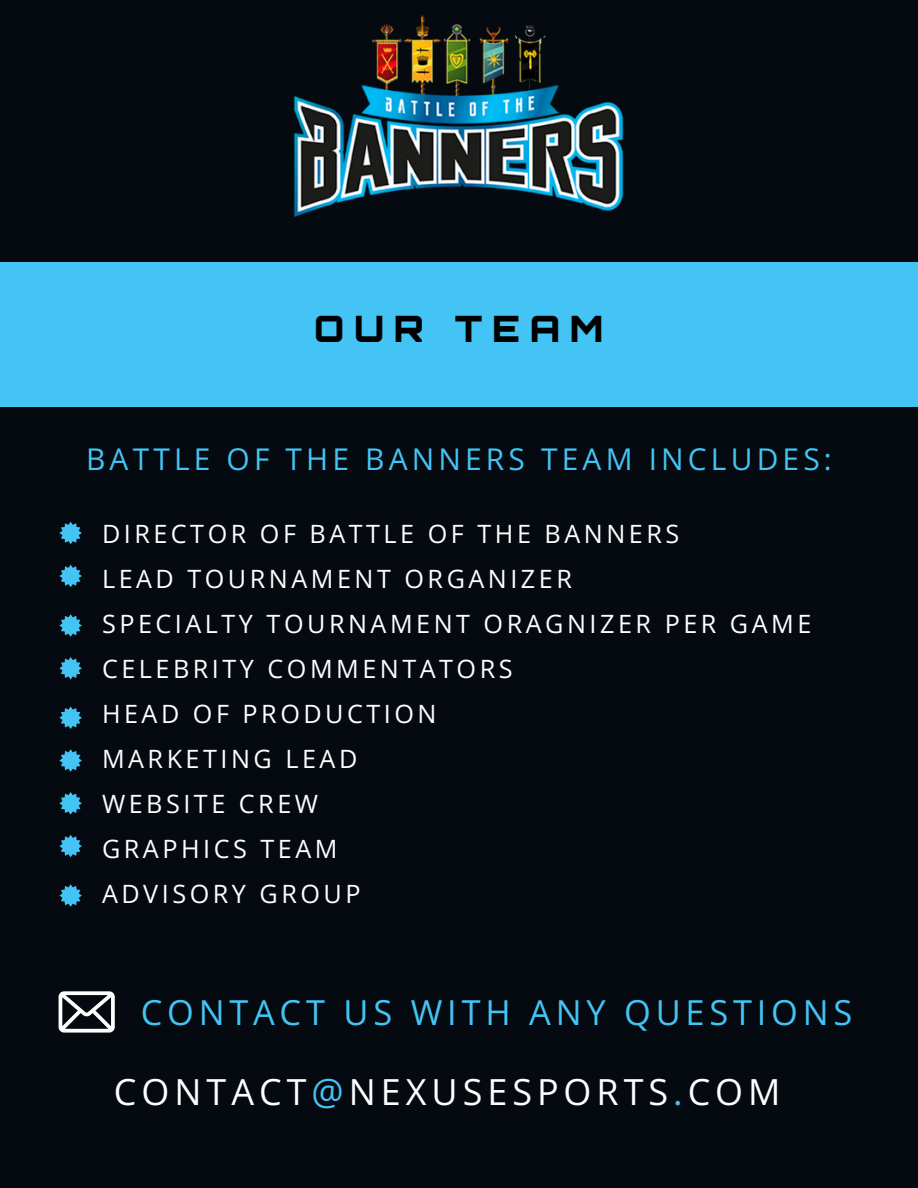
<style>
.page{position:relative;width:918px;height:1188px;background:#050a10}
.page>*{position:absolute;margin:0;border:0;box-sizing:border-box;transform-origin:0 0}
.t1{font:900 36.45px "Orbitron";letter-spacing:.265em;color:#000}
.t2{font:36px "Open Sans";letter-spacing:.14em;color:#fff}
.t3{font:34.35px "Open Sans";letter-spacing:.14em;color:#44c4f4}
.t4{font:30px "Open Sans";letter-spacing:.14em;color:#44c4f4}
.t5{font:25.2px "Open Sans";letter-spacing:.14em;color:#fff}
.s1{color:#44c4f4}
</style>
<div class="page">
<div style="left:0;top:262px;width:918px;height:145px;background:#44c4f4"></div>
<img style="left:293px;top:15px;width:331px;height:203px">
<svg style="left:59px;top:991px;width:56px;height:42px"></svg>
<svg style="left:59px;top:522px;width:23px;height:22px"></svg>
<svg style="left:59px;top:565px;width:23px;height:22px"></svg>
<svg style="left:59px;top:614px;width:23px;height:23px"></svg>
<svg style="left:59px;top:657px;width:23px;height:23px"></svg>
<svg style="left:59px;top:707px;width:23px;height:22px"></svg>
<svg style="left:59px;top:749px;width:23px;height:23px"></svg>
<svg style="left:59px;top:792px;width:23px;height:23px"></svg>
<svg style="left:59px;top:835px;width:23px;height:22px"></svg>
<svg style="left:59px;top:884px;width:23px;height:23px"></svg>
<p class="t1" style="left:314px;top:315px;width:291px">OUR TEAM</p>
<p class="t4" style="left:86px;top:438px;width:747px">BATTLE OF THE BANNERS TEAM INCLUDES:</p>
<h1 class="t5" style="left:102px;top:516px;width:579px">DIRECTOR OF BATTLE OF THE BANNERS</h1>
<h3 class="t5" style="left:102px;top:561px;width:471px">LEAD TOURNAMENT ORGANIZER</h3>
<p class="t5" style="left:102px;top:606px;width:711px">SPECIALTY TOURNAMENT ORAGNIZER PER GAME</p>
<p class="t5" style="left:102px;top:651px;width:412px">CELEBRITY COMMENTATORS</p>
<p class="t5" style="left:102px;top:696px;width:336px">HEAD OF PRODUCTION</p>
<p class="t5" style="left:102px;top:741px;width:257px">MARKETING LEAD</p>
<p class="t5" style="left:102px;top:786px;width:218px">WEBSITE CREW</p>
<p class="t5" style="left:102px;top:831px;width:237px">GRAPHICS TEAM</p>
<p class="t5" style="left:102px;top:876px;width:260px">ADVISORY GROUP</p>
<p class="t3" style="left:141px;top:989px;width:713px">CONTACT US WITH ANY QUESTIONS</p>
<h2 class="t2" style="left:114px;top:1066px;width:668px">CONTACT<span class="s1">@</span>NEXUSESPORTS<span class="s1">.</span>COM</h2>
</div>
